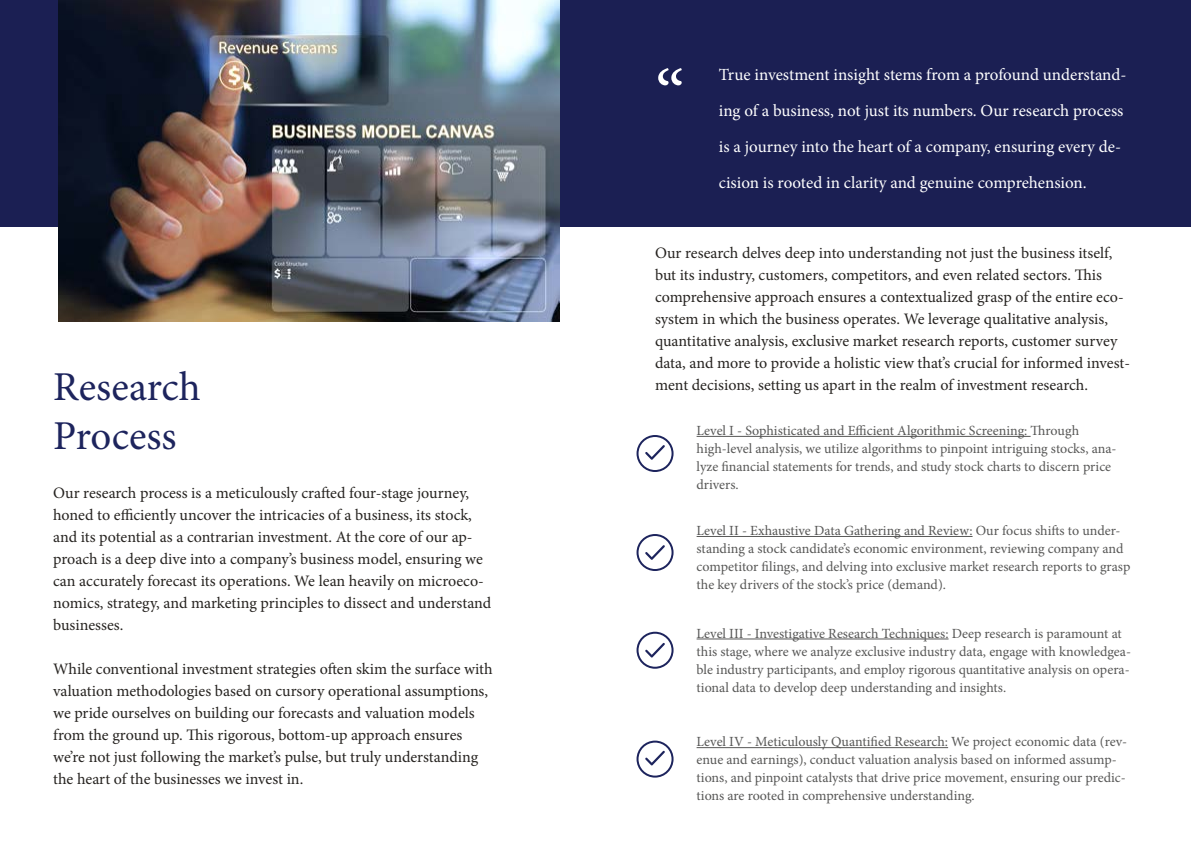
<style>
.page{position:relative;width:1191px;height:842px;background:#fff}
.page>*{position:absolute;margin:0;border:0;box-sizing:border-box;transform-origin:0 0}
.t1{font:75px "Minion Pro";color:#fff}
.t2{font:41px/49.2px "Minion Pro";color:#1d245d}
.t3{font:17px/36px "Minion Pro";letter-spacing:-.005em;color:#fff}
.t4{font:16px/22px "Minion Pro";letter-spacing:-.01em;color:#262320}
.t5{font:14px/18px "Minion Pro";letter-spacing:.005em;color:#575756}
</style>
<div class="page">
<div style="left:0;top:0;width:1191px;height:226px;background:#1b1f53"></div>
<img style="left:58px;top:0;width:501px;height:321px">
<hr style="left:696px;top:436px;width:334px;height:1px;background:#575756">
<hr style="left:696px;top:536px;width:276px;height:1px;background:#575756">
<hr style="left:696px;top:639px;width:252px;height:1px;background:#575756">
<div style="left:636px;top:435px;width:37px;height:37px;border:2px solid #1d245d;border-radius:50%"></div>
<div style="left:636px;top:534px;width:37px;height:37px;border:2px solid #1d245d;border-radius:50%"></div>
<div style="left:636px;top:632px;width:37px;height:37px;border:2px solid #1d245d;border-radius:50%"></div>
<svg style="left:645px;top:445px;width:20px;height:15px"></svg>
<svg style="left:645px;top:545px;width:20px;height:15px"></svg>
<svg style="left:645px;top:643px;width:20px;height:15px"></svg>
<hr style="left:696px;top:747px;width:252px;height:1px;background:#575756">
<div style="left:636px;top:741px;width:37px;height:37px;border:2px solid #1d245d;border-radius:50%"></div>
<svg style="left:645px;top:751px;width:20px;height:15px"></svg>
<h2 class="t2" style="left:53px;top:362px;width:149px">Research<br>Process</h2>
<p class="t4" style="left:53px;top:482px;width:440px">Our research process is a meticulously crafted four-stage journey, honed to efficiently uncover the intricacies of a business, its stock, and its potential as a contrarian investment. At the core of our ap&shy;proach is a deep dive into a company’s business model, ensuring we can accurately forecast its operations. We lean heavily on microeco&shy;nomics, strategy, and marketing principles to dissect and understand businesses.</p>
<p class="t4" style="left:53px;top:658px;width:441px">While conventional investment strategies often skim the surface with valuation methodologies based on cursory operational assumptions, we pride ourselves on building our forecasts and valuation models from the ground up. This rigorous, bottom-up approach ensures we’re not just following the market’s pulse, but truly understanding the heart of the businesses we invest in.</p>
<h1 class="t1" style="left:655px;top:48px;width:31px">“</h1>
<p class="t3" style="left:719px;top:56px;width:409px">True investment insight stems from a profound understand&shy;ing of a business, not just its numbers. Our research process is a journey into the heart of a company, ensuring every de&shy;cision is rooted in clarity and genuine comprehension.</p>
<p class="t4" style="left:655px;top:242px;width:476px">Our research delves deep into understanding not just the business itself, but its industry, customers, competitors, and even related sectors. This comprehensive approach ensures a contextualized grasp of the entire eco&shy;system in which the business operates. We leverage qualitative analysis, quantitative analysis, exclusive market research reports, customer survey data, and more to provide a holistic view that’s crucial for informed invest&shy;ment decisions, setting us apart in the realm of investment research.</p>
<p class="t5" style="left:696px;top:422px;width:421px">Level I - Sophisticated and Efficient Algorithmic Screening: Through high-level analysis, we utilize algorithms to pinpoint intriguing stocks, ana&shy;lyze financial statements for trends, and study stock charts to discern price drivers.</p>
<p class="t5" style="left:696px;top:522px;width:435px">Level II - Exhaustive Data Gathering and Review: Our focus shifts to under&shy;standing a stock candidate’s economic environment, reviewing company and competitor filings, and delving into exclusive market research reports to grasp the key drivers of the stock’s price (demand).</p>
<p class="t5" style="left:696px;top:624px;width:436px">Level III - Investigative Research Techniques: Deep research is paramount at this stage, where we analyze exclusive industry data, engage with knowledgea&shy;ble industry participants, and employ rigorous quantitative analysis on opera&shy;tional data to develop deep understanding and insights.</p>
<p class="t5" style="left:696px;top:733px;width:432px">Level IV - Meticulously Quantified Research: We project economic data (rev&shy;enue and earnings), conduct valuation analysis based on informed assump&shy;tions, and pinpoint catalysts that drive price movement, ensuring our predic&shy;tions are rooted in comprehensive understanding.</p>
</div>
